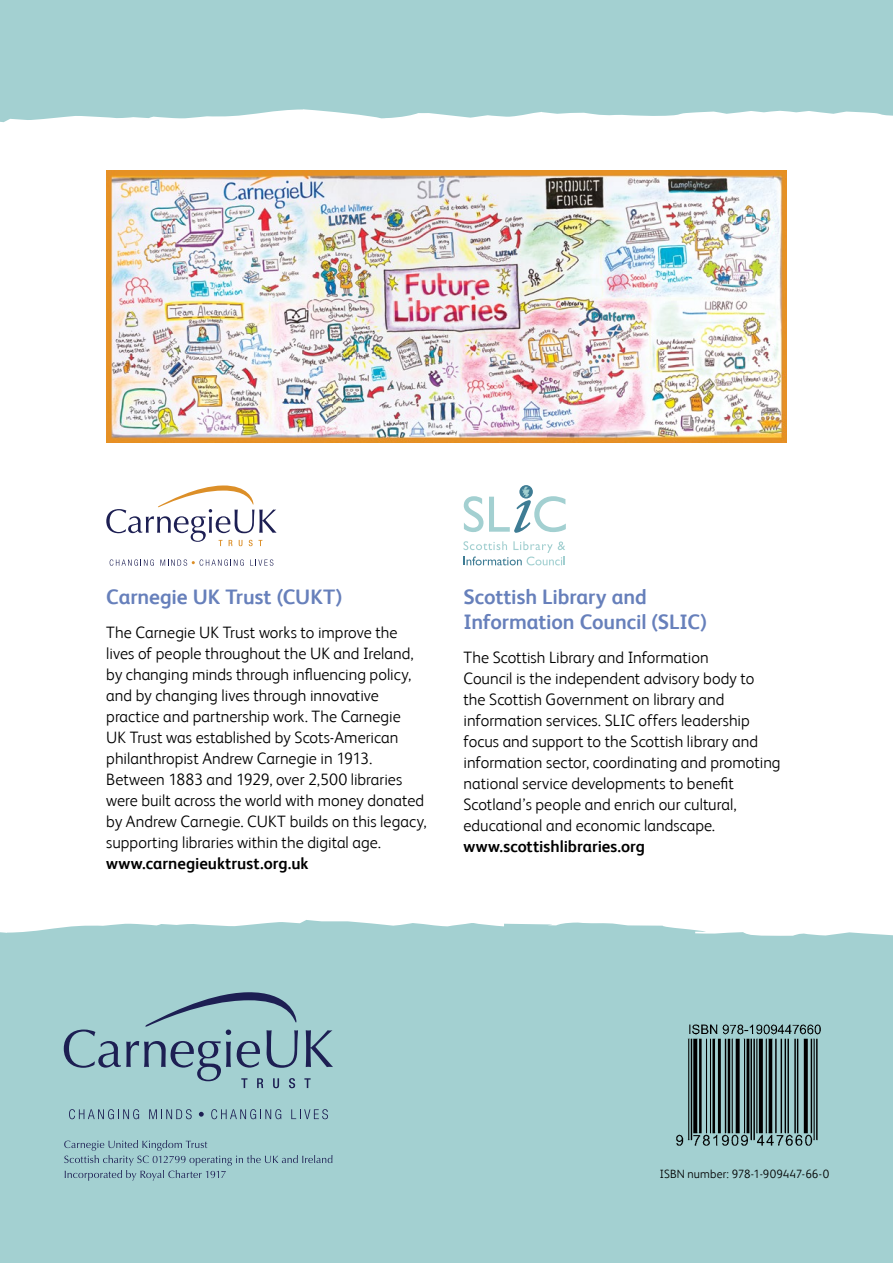
<style>
.page{position:relative;width:893px;height:1263px;background:#a3d0d1}
.page>*{position:absolute;margin:0;border:0;box-sizing:border-box;transform-origin:0 0}
.t1{font:700 21px/25.5px "FS Albert";letter-spacing:-.005em;color:#6780bb}
.t2{font:300 16.5px/21px "FS Albert";color:#000}
.t3{font:700 16.5px "FS Albert";color:#000}
.t4{font:300 12px "FS Albert";letter-spacing:.01em;color:#000}
</style>
<div class="page">
<div style="left:0;top:224px;width:893px;height:684px;background:#fff"></div>
<svg style="left:0;top:109px;width:893px;height:115px;background:#f7fbfb"></svg>
<svg style="left:0;top:908px;width:893px;height:28px;fill:#fff"></svg>
<svg style="left:110px;top:559px;width:44px;height:7px"></svg>
<svg style="left:160px;top:559px;width:84px;height:7px"></svg>
<svg style="left:250px;top:559px;width:23px;height:7px"></svg>
<svg style="left:106px;top:485px;width:171px;height:61px"></svg>
<svg style="left:463px;top:541px;width:102px;height:24px"></svg>
<svg style="left:464px;top:496px;width:19px;height:36px"></svg>
<svg style="left:519px;top:485px;width:14px;height:13px"></svg>
<svg style="left:489px;top:487px;width:77px;height:46px"></svg>
<img style="left:106px;top:170px;width:681px;height:272px">
<img style="left:676px;top:1024px;width:145px;height:121px">
<svg style="left:64px;top:1140px;width:268px;height:41px"></svg>
<svg style="left:304px;top:1078px;width:7px;height:10px"></svg>
<svg style="left:69px;top:1109px;width:70px;height:10px"></svg>
<svg style="left:149px;top:1109px;width:43px;height:10px"></svg>
<svg style="left:199px;top:1112px;width:5px;height:5px"></svg>
<svg style="left:211px;top:1109px;width:70px;height:10px"></svg>
<svg style="left:291px;top:1109px;width:37px;height:10px"></svg>
<svg style="left:306px;top:1030px;width:27px;height:37px"></svg>
<svg style="left:64px;top:992px;width:234px;height:96px"></svg>
<p class="t1" style="left:106px;top:584px;width:238px">Carnegie UK Trust (CUKT)</p>
<p class="t2" style="left:106px;top:622px;width:322px">The Carnegie UK Trust works to improve the lives of people throughout the UK and Ireland, by changing minds through influencing policy, and by changing lives through innovative practice and partnership work. The Carnegie<br>UK Trust was established by Scots-American philanthropist Andrew Carnegie in 1913.<br>Between 1883 and 1929, over 2,500 libraries were built across the world with money donated by Andrew Carnegie. CUKT builds on this legacy, supporting libraries within the digital age.</p>
<p class="t3" style="left:106px;top:854px;width:204px">www.carnegieuktrust.org.uk</p>
<p class="t1" style="left:463px;top:583px;width:245px">Scottish Library and<br>Information Council (SLIC)</p>
<p class="t2" style="left:463px;top:647px;width:319px">The Scottish Library and Information<br>Council is the independent advisory body to the Scottish Government on library and information services. SLIC offers leadership focus and support to the Scottish library and information sector, coordinating and promoting national service developments to benefit Scotland’s people and enrich our cultural, educational and economic landscape.</p>
<p class="t3" style="left:463px;top:837px;width:183px">www.scottishlibraries.org</p>
<p class="t4" style="left:660px;top:1166px;width:171px">ISBN number: 978-1-909447-66-0</p>
</div>
